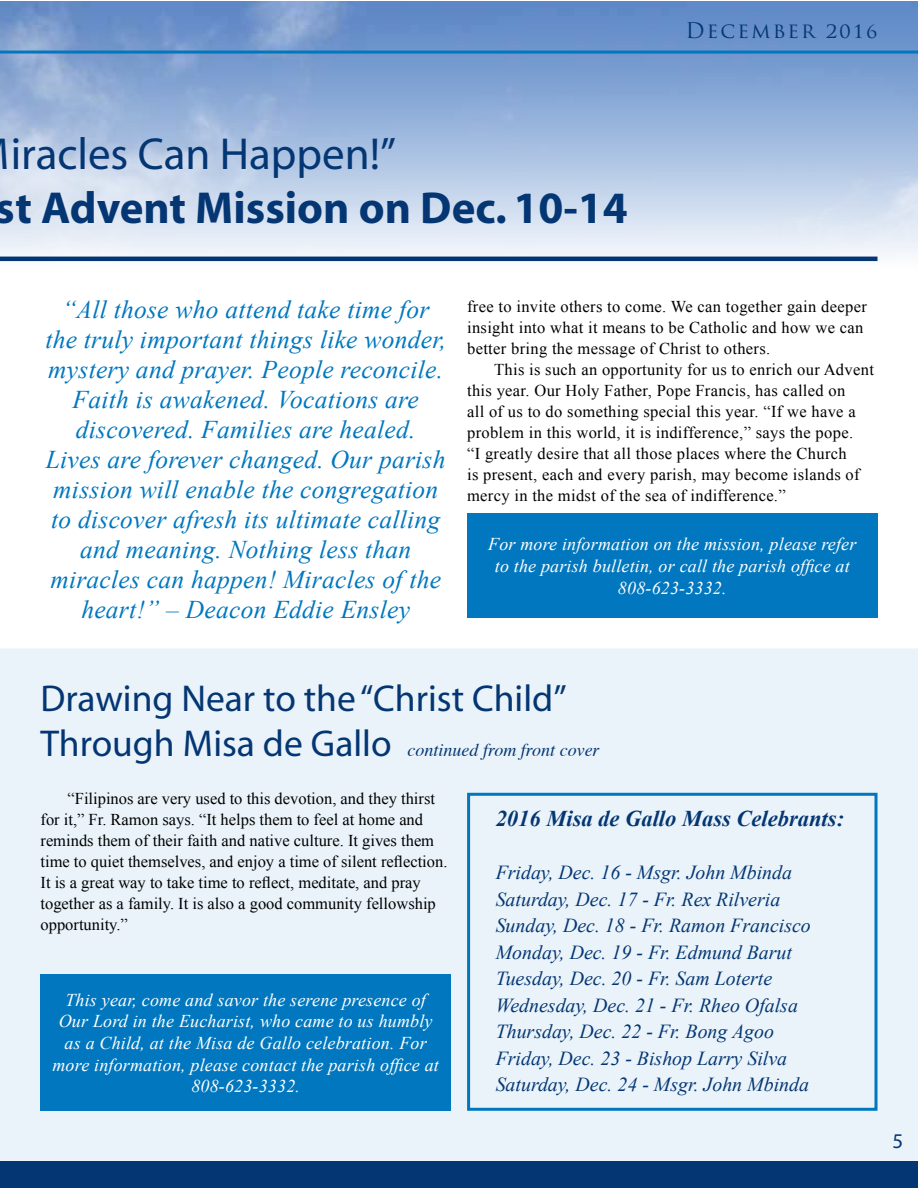
<style>
.page{position:relative;width:918px;height:1188px;background:#fff}
.page>*{position:absolute;margin:0;border:0;box-sizing:border-box;transform-origin:0 0}
.t1{font:700 45px "Myriad";color:#043673}
.t2{font:45px "Myriad";color:#043673}
.t3{font:37.5px "Myriad";color:#043673}
.t4{font:italic 25.5px/30px "Times New Roman";letter-spacing:.01em;color:#0077be;text-align:center}
.t5{font:italic 700 22.5px "Times New Roman";color:#043673}
.t6{font:21px "Trajan Pro";letter-spacing:.1em;color:#043673}
.t7{font:21px "Myriad";color:#043673}
.t8{font:italic 19.8px/26.5px "Times New Roman";color:#043673}
.t9{font:italic 18px/21.6px "Times New Roman";letter-spacing:.01em;color:#fff;text-align:center}
.t10{font:italic 18px "Times";color:#043673}
.t11{font:16.5px/21px "Times New Roman";letter-spacing:.02em;color:#000}
.t12{font:16.5px/21px "Times New Roman";color:#000}
.s1{font-family:"Myriad";font-style:normal;font-size:37.5px}
</style>
<div class="page">
<div style="left:0;top:648px;width:918px;height:513px;background:#e9f3f9"></div>
<img style="left:0;top:2px;width:918px;height:260px">
<hr style="left:0;top:51px;width:918px;height:3px;background:#0077be">
<div style="left:0;top:1161px;width:918px;height:27px;background:#043673"></div>
<div style="left:40px;top:975px;width:411px;height:136px;background:#0077be"></div>
<div style="left:467px;top:513px;width:411px;height:105px;background:#0077be"></div>
<hr style="left:0;top:257px;width:878px;height:4px;background:#043673">
<div style="left:467px;top:793px;width:411px;height:318px;border:3px solid #0077be"></div>
<p class="t6" style="left:686px;top:17px;width:193px">December 2016</p>
<h1 class="t2" style="left:11px;top:131px;width:387px">iracles Can Happen!”</h1>
<h1 class="t1" style="left:-4px;top:184px;width:633px">st Advent Mission on Dec. 10-14</h1>
<p class="t4" style="left:45px;top:294px;width:402px">“All those who attend take time for the truly important things like wonder, mystery and prayer. People reconcile.<br>Faith is awakened. Vocations are discovered. Families are healed.<br>Lives are forever changed. Our parish mission will enable the congregation to discover afresh its ultimate calling and meaning. Nothing less than miracles can happen! Miracles of the heart!” – Deacon Eddie Ensley</p>
<p class="t11" style="left:467px;top:295px;width:401px">free to invite others to come. We can together gain deeper insight into what it means to be Catholic and how we can better bring the message of Christ to others.</p>
<p class="t11" style="left:467px;top:358px;width:408px;text-indent:27px">This is such an opportunity for us to enrich our Advent this year. Our Holy Father, Pope Francis, has called on<br>all of us to do something special this year. “If we have a problem in this world, it is indifference,” says the pope.<br>“I greatly desire that all those places where the Church<br>is present, each and every parish, may become islands of mercy in the midst of the sea of indifference.”</p>
<p class="t9" style="left:488px;top:533px;width:370px">For more information on the mission, please refer to the parish bulletin, or call the parish office at<br>808-623-3332.</p>
<h2 class="t3" style="left:40px;top:679px;width:528px">Drawing Near to the “Christ Child”</h2>
<p class="t10" style="left:40px;top:734px;width:561px"><span class="s1">Through Misa de Gallo</span> continued from front cover</p>
<p class="t12" style="left:41px;top:788px;width:408px;text-indent:27px">“Filipinos are very used to this devotion, and they thirst for it,” Fr. Ramon says. “It helps them to feel at home and reminds them of their faith and native culture. It gives them time to quiet themselves, and enjoy a time of silent reflection.<br>It is a great way to take time to reflect, meditate, and pray together as a family. It is also a good community fellowship opportunity.”</p>
<p class="t9" style="left:52px;top:989px;width:388px">This year, come and savor the serene presence of Our Lord in the Eucharist, who came to us humbly as a Child, at the Misa de Gallo celebration. For more information, please contact the parish office at 808-623-3332.</p>
<h3 class="t5" style="left:496px;top:803px;width:350px">2016 Misa de Gallo Mass Celebrants:</h3>
<p class="t8" style="left:496px;top:859px;width:317px">Friday, Dec. 16 - Msgr. John Mbinda Saturday, Dec. 17 - Fr. Rex Rilveria Sunday, Dec. 18 - Fr. Ramon Francisco Monday, Dec. 19 - Fr. Edmund Barut Tuesday, Dec. 20 - Fr. Sam Loterte Wednesday, Dec. 21 - Fr. Rheo Ofalsa Thursday, Dec. 22 - Fr. Bong Agoo Friday, Dec. 23 - Bishop Larry Silva Saturday, Dec. 24 - Msgr. John Mbinda</p>
<p class="t7" style="left:892px;top:1131px;width:12px">5</p>
</div>
